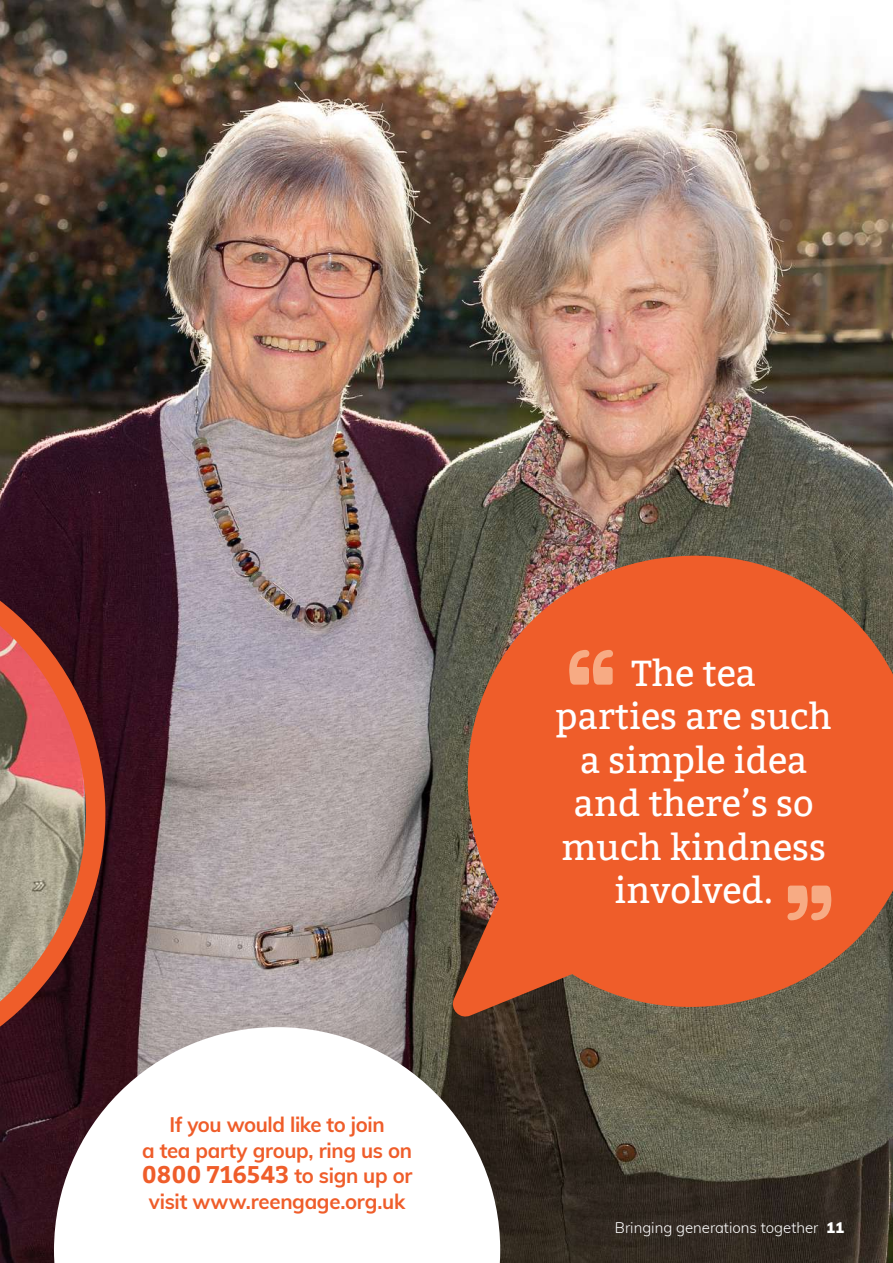
<style>
.page{position:relative;width:893px;height:1263px;background:#fff}
.page>*{position:absolute;margin:0;border:0;box-sizing:border-box;transform-origin:0 0}
.t1{font:36px/43.5px "Bitter";color:#fff;text-align:center}
.t2{font:700 24px "Bitter";letter-spacing:.005em;color:#ef5d2a}
.t3{font:700 21px/25.5px "Muli";letter-spacing:-.015em;color:#ef5d2a;text-align:center}
.t4{font:300 15px "Muli";color:#fff}
.s1{font-family:"Muli";font-size:21px}
.s2{font-weight:900}
</style>
<div class="page">
<img style="left:0;top:0;width:893px;height:1263px">
<svg style="left:449px;top:541px;width:444px;height:479px;fill:#ef5d2a"></svg>
<svg style="left:569px;top:650px;width:44px;height:35px"></svg>
<svg style="left:787px;top:885px;width:45px;height:35px"></svg>
<svg style="left:54px;top:1027px;width:446px;height:236px"></svg>
<svg style="left:0;top:546px;width:105px;height:535px"></svg>
<p class="t3" style="left:142px;top:1111px;width:271px">If you would like to join<br>a tea party group, ring us on</p>
<p class="t2" style="left:142px;top:1160px;width:272px">0800 716543 <span class="s1">to sign up or</span></p>
<p class="t3" style="left:149px;top:1187px;width:258px">visit www.reengage.org.uk</p>
<h1 class="t1" style="left:556px;top:652px;width:278px">The tea<br>parties are such a simple idea and there’s so much kindness involved.</h1>
<p class="t4" style="left:615px;top:1217px;width:231px">Bringing generations together <span class="s2">11</span></p>
</div>
